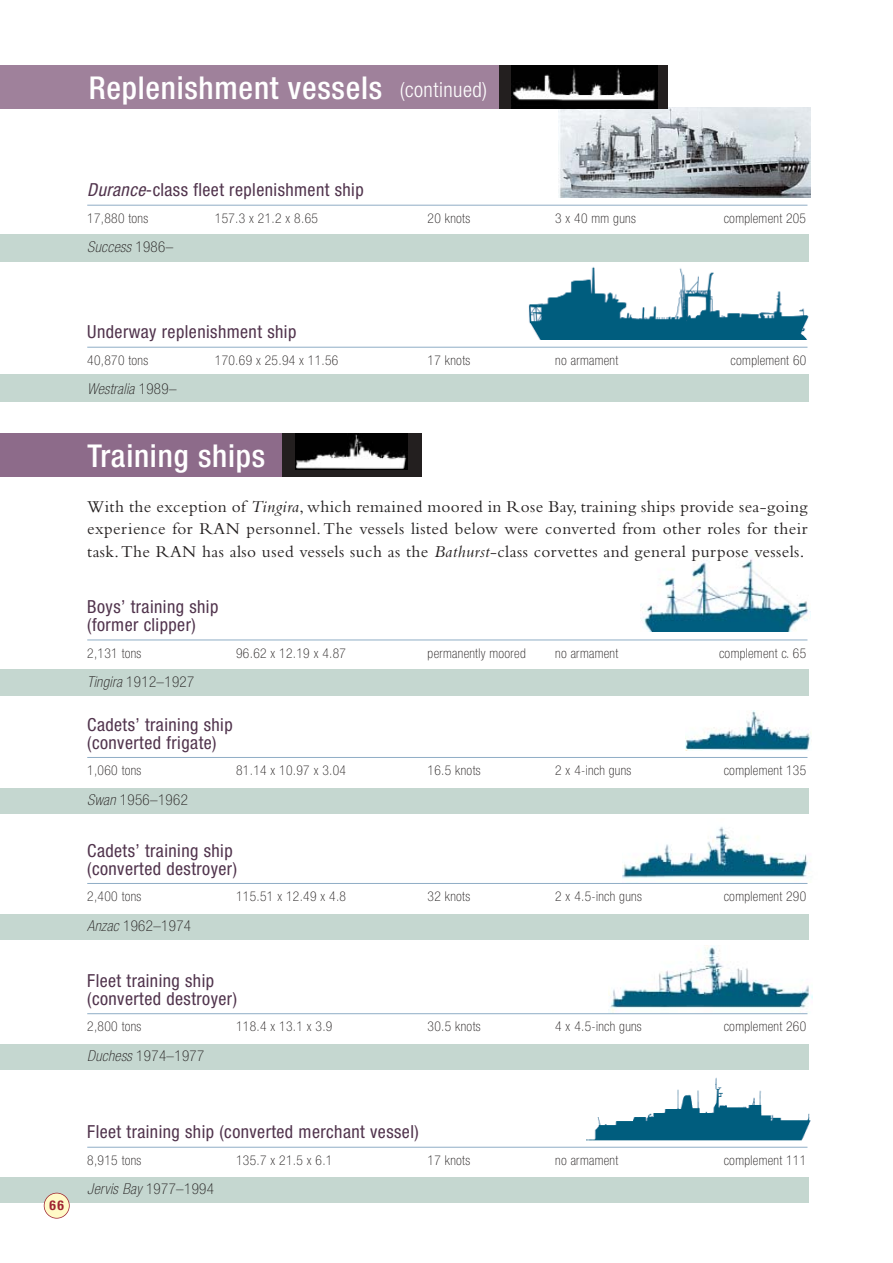
<style>
.page{position:relative;width:893px;height:1263px;background:#fff}
.page>*{position:absolute;margin:0;border:0;box-sizing:border-box;transform-origin:0 0}
.t1{font:500 condensed 31.5px "Helvetica Neue";letter-spacing:.025em;color:#fff}
.t2{font:condensed 18px/18px "Helvetica Neue";letter-spacing:.025em;color:#51344d}
.t3{font:17.25px/22.5px "Bembo";letter-spacing:.025em;color:#231f1f;text-align:justify}
.t4{font:100 condensed 15px "Helvetica Neue";letter-spacing:.025em;color:#231f1f}
.t5{font:italic 100 condensed 15px "Helvetica Neue";letter-spacing:.025em;color:#231f1f}
.t6{font:100 condensed 13.5px "Helvetica Neue";letter-spacing:.025em;color:#231f1f}
.t7{font:700 condensed 13.5px "Helvetica Neue";color:#9f2431}
.s1{font-weight:300;font-size:21px}
.s2{font-style:italic}
.s3{font-style:normal}
.s4{font-size:18px}
</style>
<div class="page">
<img style="left:558px;top:107px;width:252px;height:91px">
<img style="left:528px;top:267px;width:281px;height:73px">
<img style="left:640px;top:553px;width:170px;height:78px">
<img style="left:686px;top:711px;width:125px;height:40px">
<img style="left:622px;top:827px;width:189px;height:52px">
<img style="left:608px;top:945px;width:204px;height:70px">
<img style="left:586px;top:1077px;width:225px;height:71px">
<div style="left:0;top:235px;width:809px;height:27px;background:#c5d7d0"></div>
<div style="left:0;top:374px;width:809px;height:28px;background:#c5d7d0"></div>
<div style="left:0;top:669px;width:809px;height:26px;background:#c5d7d0"></div>
<div style="left:0;top:788px;width:809px;height:26px;background:#c5d7d0"></div>
<div style="left:0;top:914px;width:809px;height:26px;background:#c5d7d0"></div>
<div style="left:0;top:1044px;width:809px;height:25px;background:#c5d7d0"></div>
<div style="left:0;top:1178px;width:809px;height:25px;background:#c5d7d0"></div>
<hr style="left:87px;top:205px;width:720px;height:1px;background:#8fadc6">
<hr style="left:87px;top:347px;width:720px;height:1px;background:#8fadc6">
<hr style="left:87px;top:640px;width:720px;height:1px;background:#8fadc6">
<hr style="left:87px;top:757px;width:720px;height:1px;background:#8fadc6">
<hr style="left:87px;top:883px;width:720px;height:1px;background:#8fadc6">
<hr style="left:87px;top:1013px;width:720px;height:1px;background:#8fadc6">
<hr style="left:87px;top:1147px;width:720px;height:1px;background:#8fadc6">
<div style="left:0;top:65px;width:502px;height:44px;background:#9f819b"></div>
<div style="left:499px;top:65px;width:169px;height:44px;background:#231f1f"></div>
<img style="left:511px;top:65px;width:146px;height:44px">
<div style="left:280px;top:433px;width:141px;height:44px;background:#231f1f"></div>
<img style="left:295px;top:434px;width:112px;height:36px">
<div style="left:0;top:433px;width:281px;height:44px;background:#8d6b8a"></div>
<div style="left:44px;top:1193px;width:25px;height:25px;background:#fffac7;border-radius:50%"></div>
<div style="left:44px;top:1193px;width:26px;height:26px;border:2px solid #9f2431;border-radius:50%"></div>
<h1 class="t1" style="left:89px;top:76px;width:400px">Replenishment vessels <span class="s1">(continued)</span></h1>
<h2 class="t2" style="left:87px;top:182px;width:278px"><span class="s2">Durance</span>-class fleet replenishment ship</h2>
<p class="t6" style="left:87px;top:213px;width:62px">17,880 tons</p>
<p class="t6" style="left:215px;top:213px;width:105px">157.3 x 21.2 x 8.65</p>
<p class="t6" style="left:427px;top:213px;width:44px">20 knots</p>
<p class="t6" style="left:555px;top:213px;width:82px">3 x 40 mm guns</p>
<p class="t6" style="left:723px;top:213px;width:84px">complement 205</p>
<p class="t5" style="left:87px;top:242px;width:87px">Success <span class="s3">1986–</span></p>
<h2 class="t2" style="left:87px;top:324px;width:210px">Underway replenishment ship</h2>
<p class="t6" style="left:87px;top:355px;width:62px">40,870 tons</p>
<p class="t6" style="left:215px;top:355px;width:125px">170.69 x 25.94 x 11.56</p>
<p class="t6" style="left:427px;top:355px;width:44px">17 knots</p>
<p class="t6" style="left:555px;top:355px;width:64px">no armament</p>
<p class="t6" style="left:730px;top:355px;width:77px">complement 60</p>
<p class="t5" style="left:87px;top:384px;width:91px">Westralia <span class="s3">1989–</span></p>
<h1 class="t1" style="left:87px;top:444px;width:179px">Training ships</h1>
<p class="t3" style="left:87px;top:497px;width:721px">With the exception of <span class="s2">Tingira</span>, which remained moored in Rose Bay, training ships provide sea-going experience for RAN personnel. The vessels listed below were converted from other roles for their task.The RAN has also used vessels such as the <span class="s2">Bathurst</span>-class corvettes and general purpose vessels<span class="s4">.</span></p>
<h2 class="t2" style="left:87px;top:599px;width:133px">Boys’ training ship (former clipper)</h2>
<p class="t6" style="left:87px;top:648px;width:56px">2,131 tons</p>
<p class="t6" style="left:236px;top:648px;width:111px">96.62 x 12.19 x 4.87</p>
<p class="t6" style="left:427px;top:648px;width:100px">permanently moored</p>
<p class="t6" style="left:555px;top:648px;width:64px">no armament</p>
<p class="t6" style="left:719px;top:648px;width:89px">complement c. 65</p>
<p class="t4" style="left:87px;top:676px;width:109px"><span class="s2">Tingira</span> 1912–1927</p>
<h2 class="t2" style="left:87px;top:717px;width:147px">Cadets’ training ship (converted frigate)</h2>
<p class="t6" style="left:87px;top:765px;width:56px">1,060 tons</p>
<p class="t6" style="left:236px;top:765px;width:111px">81.14 x 10.97 x 3.04</p>
<p class="t6" style="left:427px;top:765px;width:54px">16.5 knots</p>
<p class="t6" style="left:555px;top:765px;width:78px">2 x 4-inch guns</p>
<p class="t6" style="left:723px;top:765px;width:84px">complement 135</p>
<p class="t4" style="left:87px;top:794px;width:102px"><span class="s2">Swan</span> 1956–1962</p>
<h2 class="t2" style="left:87px;top:843px;width:151px">Cadets’ training ship (converted destroyer)</h2>
<p class="t6" style="left:87px;top:891px;width:56px">2,400 tons</p>
<p class="t6" style="left:236px;top:891px;width:111px">115.51 x 12.49 x 4.8</p>
<p class="t6" style="left:427px;top:891px;width:44px">32 knots</p>
<p class="t6" style="left:555px;top:891px;width:88px">2 x 4.5-inch guns</p>
<p class="t6" style="left:723px;top:891px;width:84px">complement 290</p>
<p class="t4" style="left:87px;top:920px;width:105px"><span class="s2">Anzac</span> 1962–1974</p>
<h2 class="t2" style="left:87px;top:973px;width:151px">Fleet training ship (converted destroyer)</h2>
<p class="t6" style="left:87px;top:1022px;width:56px">2,800 tons</p>
<p class="t6" style="left:236px;top:1022px;width:98px">118.4 x 13.1 x 3.9</p>
<p class="t6" style="left:427px;top:1022px;width:54px">30.5 knots</p>
<p class="t6" style="left:555px;top:1022px;width:88px">4 x 4.5-inch guns</p>
<p class="t6" style="left:723px;top:1022px;width:84px">complement 260</p>
<p class="t4" style="left:87px;top:1050px;width:119px"><span class="s2">Duchess</span> 1974–1977</p>
<p class="t7" style="left:49px;top:1201px;width:16px">66</p>
<h2 class="t2" style="left:87px;top:1125px;width:333px">Fleet training ship (converted merchant vessel)</h2>
<p class="t6" style="left:87px;top:1155px;width:56px">8,915 tons</p>
<p class="t6" style="left:236px;top:1155px;width:98px">135.7 x 21.5 x 6.1</p>
<p class="t6" style="left:427px;top:1155px;width:44px">17 knots</p>
<p class="t6" style="left:555px;top:1155px;width:64px">no armament</p>
<p class="t6" style="left:723px;top:1155px;width:84px">complement 111</p>
<p class="t5" style="left:87px;top:1184px;width:128px">Jervis Bay <span class="s3">1977–1994</span></p>
</div>
